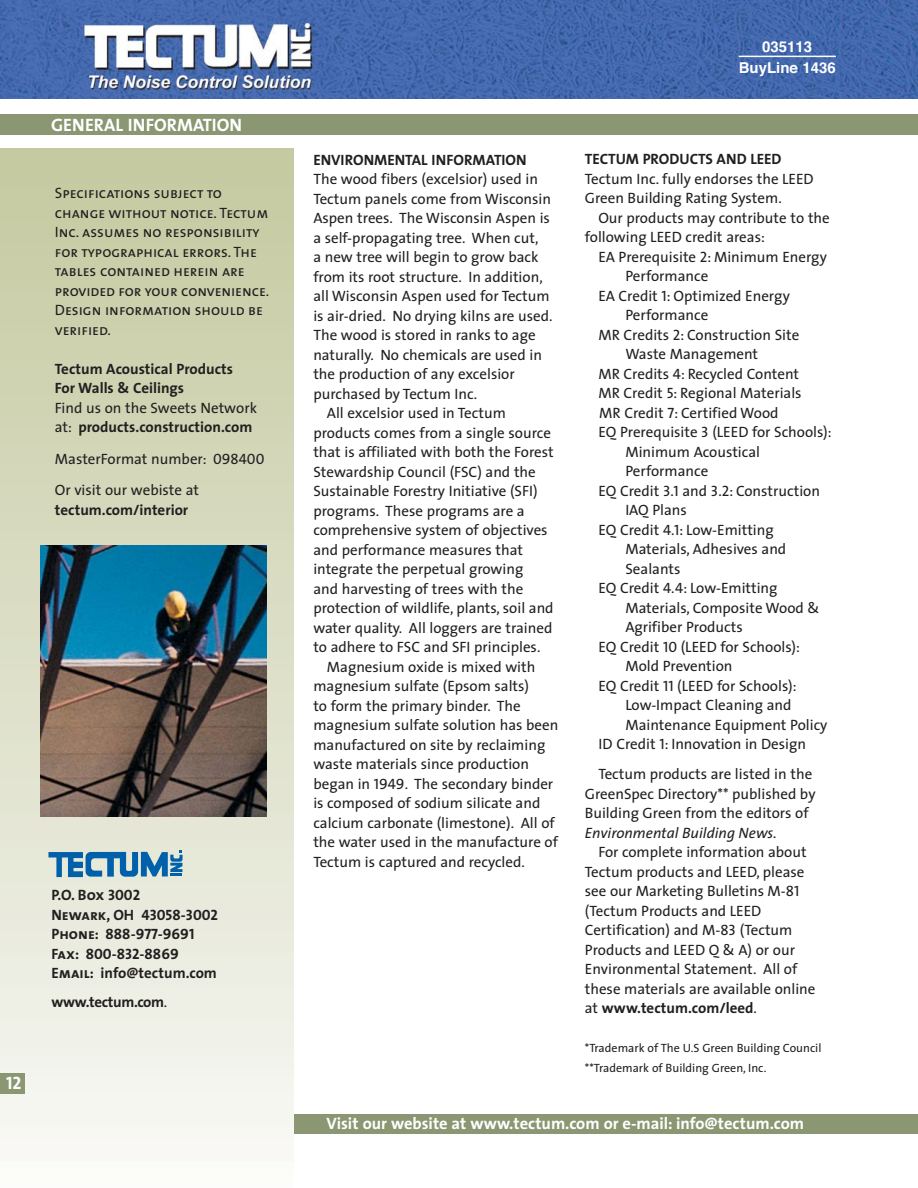
<style>
.page{position:relative;width:918px;height:1188px;background:#fff}
.page>*{position:absolute;margin:0;border:0;box-sizing:border-box;transform-origin:0 0}
.t1{font:700 18px "The Sans";color:#fff}
.t2{font:18px "The Sans Bold Caps";color:#fff}
.t3{font:700 16.5px "The Sans";color:#fff}
.t4{font:15px/19.5px "The Sans";color:#231f20}
.t5{font:15px/19.5px "The Sans Caps";color:#231f20}
.t6{font:15px/19.5px "The Sans Bold Caps";color:#231f20}
.t7{font:700 15px/19.5px "The Sans";color:#231f20}
.t8{font:italic 15px "The Sans";color:#231f20}
.t9{font:700 15px/21px "Helvetica";color:#fff;text-align:center}
.t10{font:12px/19.5px "The Sans";color:#231f20}
.s1{font-weight:700}
.s2{font-family:"The Sans Caps"}
.s3{font-family:"The Sans Bold Caps";font-weight:400}
.s4{font-weight:400}
</style>
<div class="page">
<img style="left:0;top:0;width:918px;height:99px">
<div style="left:1px;top:1114px;width:917px;height:20px;background:#8b9772"></div>
<div style="left:0;top:148px;width:294px;height:1040px;background:linear-gradient(to bottom,#c4c89e,#f8f8f5)"></div>
<div style="left:0;top:114px;width:918px;height:20px;background:#8b9772"></div>
<hr style="left:739px;top:56px;width:97px;height:1px;background:#fff">
<svg style="left:48px;top:851px;width:135px;height:26px;background:#6199bd"></svg>
<div style="left:0;top:1073px;width:24px;height:20px;background:#8b9772"></div>
<img style="left:40px;top:546px;width:227px;height:270px">
<p class="t1" style="left:51px;top:117px;width:192px">GENERAL INFORMATION</p>
<p class="t5" style="left:55px;top:183px;width:216px">Specifications subject to change without notice. Tectum<br>Inc. assumes no responsibility for typographical errors. The tables contained herein are provided for your convenience.<br>Design information should be verified.</p>
<p class="t7" style="left:55px;top:360px;width:180px">Tectum Acoustical Products<br>For Walls &amp; Ceilings</p>
<p class="t4" style="left:55px;top:399px;width:204px">Find us on the Sweets Network at: <span class="s1">products.construction.com</span></p>
<p class="t4" style="left:55px;top:444px;width:211px;line-height:31.5px">MasterFormat number: <span class="s2">098400<br></span>Or visit our webiste at</p>
<p class="t7" style="left:55px;top:501px;width:135px">tectum.com/interior</p>
<p class="t2" style="left:6px;top:1077px;width:17px">12</p>
<p class="t6" style="left:51px;top:889px;width:168px">P.O. Box 3002<br>Newark, OH 43058-3002<br>Phone: 888-977-9691<br>Fax: 800-832-8869</p>
<p class="t7" style="left:52px;top:960px;width:167px;line-height:28.5px"><span class="s3">Email:</span> info@tectum.com www.tectum.com<span class="s4">.</span></p>
<p class="t9" style="left:739px;top:37px;width:99px">035113<br>BuyLine 1436</p>
<p class="t6" style="left:313px;top:153px;width:215px">ENVIRONMENTAL INFORMATION</p>
<p class="t4" style="left:313px;top:171px;width:226px">The wood fibers (excelsior) used in</p>
<p class="t4" style="left:313px;top:190px;width:239px">Tectum panels come from Wisconsin</p>
<p class="t4" style="left:313px;top:210px;width:238px">Aspen trees. The Wisconsin Aspen is</p>
<p class="t4" style="left:313px;top:229px;width:227px">a self-propagating tree. When cut,</p>
<p class="t4" style="left:313px;top:249px;width:227px">a new tree will begin to grow back</p>
<p class="t4" style="left:313px;top:268px;width:231px">from its root structure. In addition,</p>
<p class="t4" style="left:313px;top:288px;width:238px">all Wisconsin Aspen used for Tectum</p>
<p class="t4" style="left:313px;top:307px;width:241px">is air-dried. No drying kilns are used.</p>
<p class="t4" style="left:313px;top:327px;width:224px">The wood is stored in ranks to age</p>
<p class="t4" style="left:313px;top:346px;width:230px">naturally. No chemicals are used in</p>
<p class="t4" style="left:313px;top:366px;width:203px">the production of any excelsior</p>
<p class="t4" style="left:313px;top:385px;width:165px">purchased by Tectum Inc.</p>
<p class="t4" style="left:327px;top:405px;width:181px">All excelsior used in Tectum</p>
<p class="t4" style="left:313px;top:424px;width:239px">products comes from a single source</p>
<p class="t4" style="left:313px;top:444px;width:242px">that is affiliated with both the Forest</p>
<p class="t4" style="left:313px;top:463px;width:224px">Stewardship Council (FSC) and the</p>
<p class="t4" style="left:313px;top:483px;width:226px">Sustainable Forestry Initiative (SFI)</p>
<p class="t4" style="left:313px;top:502px;width:213px">programs. These programs are a</p>
<p class="t4" style="left:313px;top:522px;width:236px">comprehensive system of objectives</p>
<p class="t4" style="left:313px;top:541px;width:211px">and performance measures that</p>
<p class="t4" style="left:313px;top:561px;width:212px">integrate the perpetual growing</p>
<p class="t4" style="left:313px;top:580px;width:211px">and harvesting of trees with the</p>
<p class="t4" style="left:313px;top:600px;width:242px">protection of wildlife, plants, soil and</p>
<p class="t4" style="left:313px;top:619px;width:241px">water quality. All loggers are trained</p>
<p class="t4" style="left:313px;top:639px;width:229px">to adhere to FSC and SFI principles.</p>
<p class="t4" style="left:327px;top:658px;width:210px">Magnesium oxide is mixed with</p>
<p class="t4" style="left:313px;top:678px;width:217px">magnesium sulfate (Epsom salts)</p>
<p class="t4" style="left:313px;top:697px;width:209px">to form the primary binder. The</p>
<p class="t4" style="left:313px;top:717px;width:247px">magnesium sulfate solution has been</p>
<p class="t4" style="left:313px;top:736px;width:234px">manufactured on site by reclaiming</p>
<p class="t4" style="left:313px;top:756px;width:217px">waste materials since production</p>
<p class="t4" style="left:313px;top:775px;width:241px">began in <span class="s2">1949</span>. The secondary binder</p>
<p class="t4" style="left:313px;top:795px;width:229px">is composed of sodium silicate and</p>
<p class="t4" style="left:313px;top:814px;width:243px">calcium carbonate (limestone). All of</p>
<p class="t4" style="left:313px;top:834px;width:246px">the water used in the manufacture of</p>
<p class="t4" style="left:313px;top:853px;width:213px">Tectum is captured and recycled.</p>
<p class="t6" style="left:585px;top:153px;width:198px">TECTUM PRODUCTS AND LEED</p>
<p class="t4" style="left:585px;top:170px;width:230px">Tectum Inc. fully endorses the LEED<br>Green Building Rating System.</p>
<p class="t4" style="left:585px;top:209px;width:246px;text-indent:13px">Our products may contribute to the following LEED credit areas:</p>
<p class="t4" style="left:598px;top:248px;width:230px">EA Prerequisite <span class="s2">2</span>: Minimum Energy</p>
<p class="t4" style="left:625px;top:268px;width:85px">Performance</p>
<p class="t4" style="left:598px;top:287px;width:193px">EA Credit <span class="s2">1</span>: Optimized Energy</p>
<p class="t4" style="left:625px;top:307px;width:85px">Performance</p>
<p class="t4" style="left:598px;top:326px;width:202px">MR Credits <span class="s2">2</span>: Construction Site</p>
<p class="t4" style="left:625px;top:346px;width:134px">Waste Management</p>
<p class="t4" style="left:598px;top:365px;width:202px">MR Credits <span class="s2">4</span>: Recycled Content</p>
<p class="t4" style="left:598px;top:385px;width:205px">MR Credit <span class="s2">5</span>: Regional Materials</p>
<p class="t4" style="left:599px;top:404px;width:181px">MR Credit <span class="s2">7</span>: Certified Wood</p>
<p class="t4" style="left:598px;top:424px;width:235px">EQ Prerequisite <span class="s2">3</span> (LEED for Schools):</p>
<p class="t4" style="left:625px;top:443px;width:136px">Minimum Acoustical</p>
<p class="t4" style="left:625px;top:463px;width:85px">Performance</p>
<p class="t4" style="left:598px;top:482px;width:223px">EQ Credit <span class="s2">3.1</span> and <span class="s2">3.2</span>: Construction</p>
<p class="t4" style="left:625px;top:502px;width:63px">IAQ Plans</p>
<p class="t4" style="left:598px;top:521px;width:177px">EQ Credit <span class="s2">4.1</span>: Low-Emitting</p>
<p class="t4" style="left:625px;top:541px;width:162px">Materials, Adhesives and</p>
<p class="t4" style="left:625px;top:560px;width:57px">Sealants</p>
<p class="t4" style="left:598px;top:580px;width:181px">EQ Credit <span class="s2">4.4</span>: Low-Emitting</p>
<p class="t4" style="left:625px;top:599px;width:196px">Materials, Composite Wood &amp;</p>
<p class="t4" style="left:625px;top:619px;width:119px">Agrifiber Products</p>
<p class="t4" style="left:598px;top:638px;width:203px">EQ Credit <span class="s2">10</span> (LEED for Schools):</p>
<p class="t4" style="left:625px;top:658px;width:109px">Mold Prevention</p>
<p class="t4" style="left:598px;top:677px;width:200px">EQ Credit <span class="s2">11</span> (LEED for Schools):</p>
<p class="t4" style="left:625px;top:697px;width:168px">Low-Impact Cleaning and</p>
<p class="t4" style="left:625px;top:716px;width:204px">Maintenance Equipment Policy</p>
<p class="t4" style="left:598px;top:736px;width:209px">ID Credit <span class="s2">1</span>: Innovation in Design</p>
<p class="t4" style="left:585px;top:766px;width:232px;text-indent:14px">Tectum products are listed in the<br>GreenSpec Directory** published by<br>Building Green from the editors of</p>
<p class="t8" style="left:585px;top:827px;width:193px">Environmental Building News.</p>
<p class="t4" style="left:585px;top:844px;width:232px;text-indent:14px">For complete information about<br>Tectum products and LEED, please see our Marketing Bulletins M-<span class="s2">81 </span>(Tectum Products and LEED<br>Certification) and M-<span class="s2">83</span> (Tectum<br>Products and LEED Q &amp; A) or our<br>Environmental Statement. All of these materials are available online at <span class="s1">www.tectum.com/leed</span>.</p>
<p class="t10" style="left:585px;top:1039px;width:238px">*Trademark of The U.S Green Building Council **Trademark of Building Green, Inc.</p>
<p class="t3" style="left:327px;top:1116px;width:479px">Visit our website at www.tectum.com or e-mail: info@tectum.com</p>
</div>
